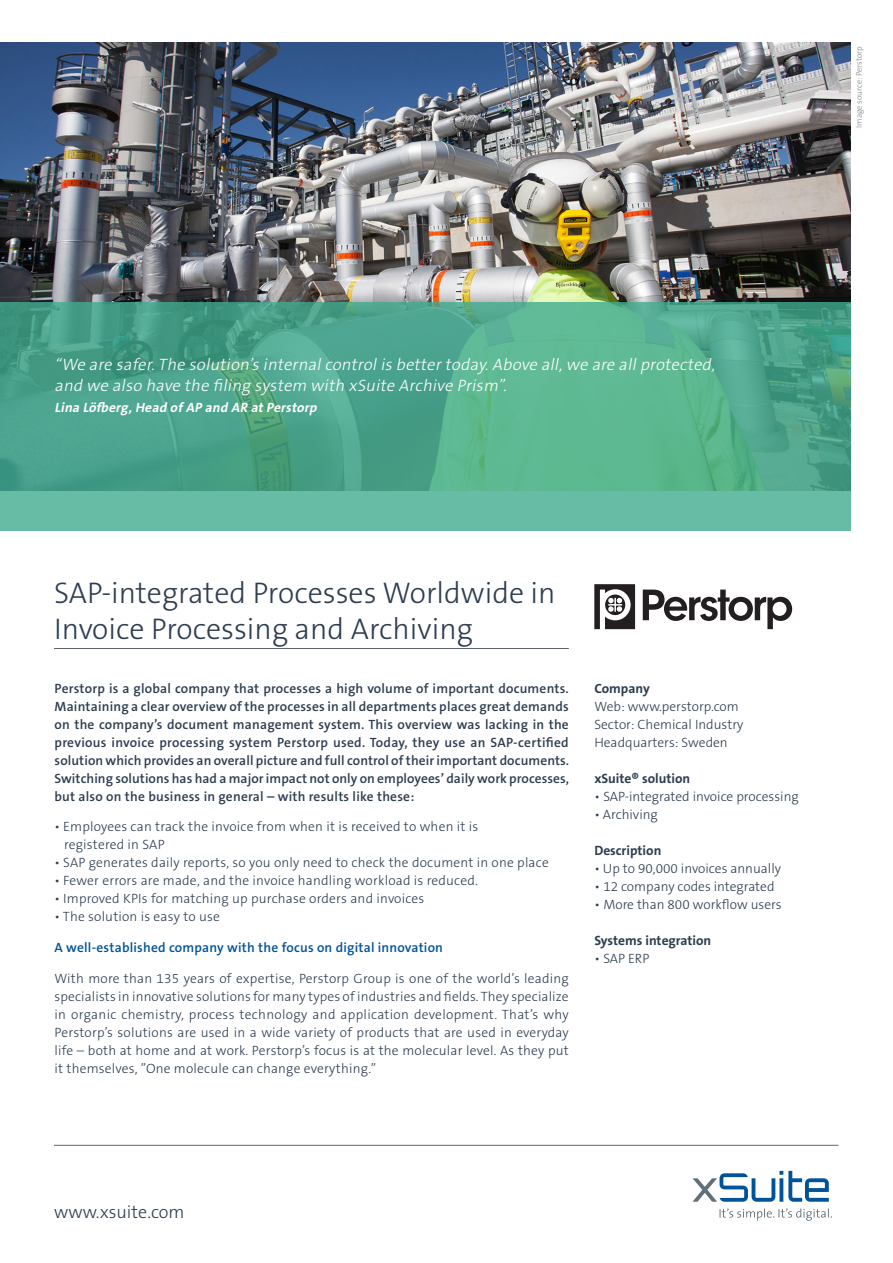
<style>
.page{position:relative;width:893px;height:1263px;background:#fff}
.page>*{position:absolute;margin:0;border:0;box-sizing:border-box;transform-origin:0 0}
.t1{font:300 30px/36px "The Sans B W3";color:#2e3d50}
.t2{font:300 18px "The Sans B W3";color:#2e3d50}
.t3{font:italic 300 16.5px/21px "The Sans B W3";color:#fff}
.t4{font:300 13.5px/18px "The Sans B W3";letter-spacing:.015em;color:#2e3d50}
.t5{font:600 13.5px/18px "The Sans B W6";letter-spacing:.015em;color:#2e3d50;text-align:justify}
.t6{font:600 13.5px "The Sans B W6";letter-spacing:.015em;color:#015399}
.t7{font:700 13.5px "The Sans B W7";color:#2e3d50}
.t8{font:italic 700 13.5px "The Sans B W7";color:#fff}
.t9{font:300 8.25px "The Sans B W3";color:#808285}
</style>
<div class="page">
<img style="left:0;top:42px;width:850px;height:261px">
<svg style="left:0;top:303px;width:850px;height:228px;background:#53ab90"></svg>
<hr style="left:54px;top:648px;width:515px;height:1px;background:#343d49">
<svg style="left:692px;top:1171px;width:137px;height:31px"></svg>
<svg style="left:720px;top:1208px;width:112px;height:13px"></svg>
<hr style="left:54px;top:1145px;width:784px;height:1px;background:#343d49">
<svg style="left:594px;top:584px;width:198px;height:45px"></svg>
<p class="t9" style="left:854px;top:128px;width:83px;rotate:-90deg">Image source: Perstorp</p>
<p class="t3" style="left:55px;top:354px;width:665px">“We are safer.The solution’s internalcontrolis bettertoday.Above all,we are allprotected, and we also have the filing system with xSuite Archive Prism”.</p>
<p class="t8" style="left:55px;top:399px;width:267px">Lina Löfberg,Head ofAP and AR atPerstorp</p>
<p class="t1" style="left:54px;top:575px;width:503px">SAP-integrated Processes Worldwide in<br>Invoice Processing and Archiving</p>
<p class="t5" style="left:55px;top:679px;width:516px">Perstorp is a global company that processes a high volume of important documents.<br>Maintaining a clear overview of the processes in all departments places great demands on the company’s document management system. This overview was lacking in the previous invoice processing system Perstorp used. Today, they use an SAP-certified solution which provides an overall picture and full control of their important documents.<br>Switching solutions has had a major impact not only on employees’ daily work processes, but also on the business in general – with results like these:</p>
<p class="t4" style="left:64px;top:818px;width:416px;text-indent:-9px">• Employees can track the invoice from when it is received to when it is registered in SAP</p>
<p class="t4" style="left:55px;top:854px;width:496px">• SAP generates daily reports, so you only need to check the document in one place</p>
<p class="t4" style="left:55px;top:872px;width:425px">• Fewer errors are made, and the invoice handling workload is reduced.</p>
<p class="t4" style="left:55px;top:890px;width:371px">• Improved KPIs for matching up purchase orders and invoices</p>
<p class="t4" style="left:55px;top:908px;width:167px">• The solution is easy to use</p>
<p class="t6" style="left:55px;top:939px;width:390px">A well-established company with the focus on digital innovation</p>
<p class="t4" style="left:55px;top:969px;width:516px;text-align:justify">With more than 135 years of expertise, Perstorp Group is one of the world’s leading specialists in innovative solutions for many types of industries and fields. They specialize in organic chemistry, process technology and application development. That’s why Perstorp’s solutions are used in a wide variety of products that are used in everyday life – both at home and at work. Perstorp’s focus is at the molecular level. As they put it themselves, ”One molecule can change everything.”</p>
<p class="t7" style="left:594px;top:679px;width:57px">Company</p>
<p class="t4" style="left:594px;top:697px;width:146px">Web: www.perstorp.com</p>
<p class="t4" style="left:594px;top:715px;width:151px">Sector: Chemical Industry</p>
<p class="t4" style="left:594px;top:733px;width:135px">Headquarters: Sweden</p>
<p class="t7" style="left:594px;top:769px;width:97px">xSuite® solution</p>
<p class="t4" style="left:594px;top:787px;width:206px">• SAP-integrated invoice processing</p>
<p class="t4" style="left:594px;top:805px;width:65px">• Archiving</p>
<p class="t7" style="left:594px;top:841px;width:69px">Description</p>
<p class="t4" style="left:594px;top:859px;width:188px">• Up to 90,000 invoices annually</p>
<p class="t4" style="left:594px;top:877px;width:182px">• 12 company codes integrated</p>
<p class="t4" style="left:594px;top:895px;width:189px">• More than 800 workflow users</p>
<p class="t7" style="left:594px;top:931px;width:118px">Systems integration</p>
<p class="t4" style="left:594px;top:949px;width:57px">• SAP ERP</p>
<p class="t2" style="left:54px;top:1200px;width:132px">www.xsuite.com</p>
</div>
